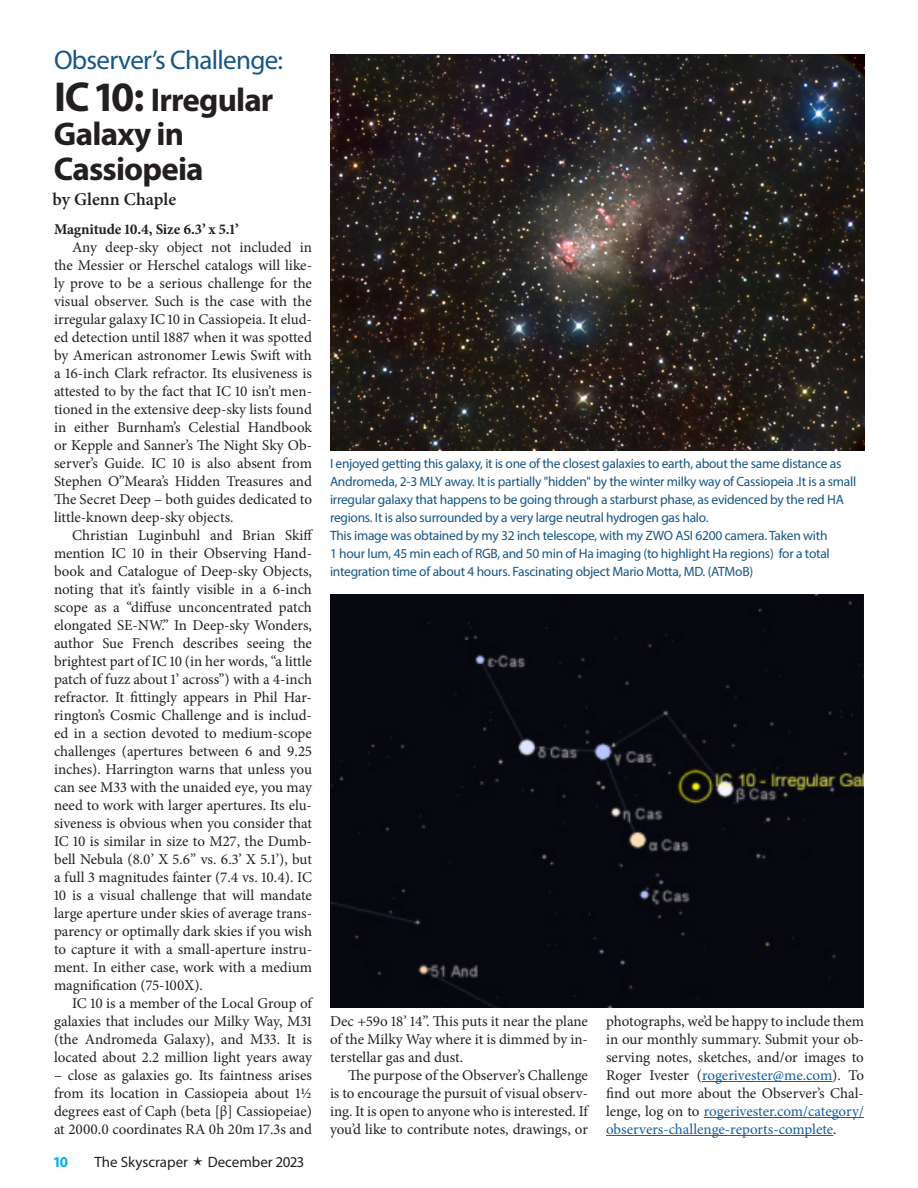
<style>
.page{position:relative;width:918px;height:1188px;background:#fff}
.page>*{position:absolute;margin:0;border:0;box-sizing:border-box;transform-origin:0 0}
.t1{font:700 33px/34.5px "Myriad Pro";letter-spacing:-.025em;color:#231f20}
.t2{font:27px "Myriad Pro";letter-spacing:-.025em;color:#165686}
.t3{font:600 18px "Minion Pro";color:#231f20}
.t4{font:15px/18px "Minion Pro";color:#231f20;text-align:justify}
.t5{font:700 15px "Minion Pro";letter-spacing:-.01em;color:#231f20}
.t6{font:15px "Myriad Pro";color:#231f20}
.t7{font:700 15px "Myriad Pro";color:#00aeef}
.t8{font:13.5px/18px "Myriad Pro";letter-spacing:-.02em;color:#165686}
.s1{font-size:42px}
.s2{color:#175d9e}
</style>
<div class="page">
<hr style="left:702px;top:1081px;width:130px;height:1px;background:#175d9e">
<hr style="left:704px;top:1117px;width:160px;height:1px;background:#175d9e">
<hr style="left:606px;top:1135px;width:227px;height:1px;background:#175d9e">
<img style="left:330px;top:54px;width:534px;height:396px">
<div style="left:330px;top:594px;width:534px;height:414px;background:#080810"></div>
<h2 class="t2" style="left:54px;top:43px;width:231px">Observer’s Challenge:</h2>
<h1 class="t1" style="left:54px;top:82px;width:221px"><span class="s1">IC 10:</span> Irregular<br>Galaxy in<br>Cassiopeia</h1>
<p class="t3" style="left:52px;top:186px;width:125px">by Glenn Chaple</p>
<p class="t5" style="left:54px;top:219px;width:186px">Magnitude 10.4, Size 6.3’ x 5.1’</p>
<p class="t4" style="left:54px;top:238px;width:260px;text-indent:18px">Any deep-sky object not included in the Messier or Herschel catalogs will like&shy;ly prove to be a serious challenge for the visual observer. Such is the case with the irregular galaxy IC 10 in Cassiopeia. It elud&shy;ed detection until 1887 when it was spotted by American astronomer Lewis Swift with a 16-inch Clark refractor. Its elusiveness is attested to by the fact that IC 10 isn’t men&shy;tioned in the extensive deep-sky lists found in either Burnham’s Celestial Handbook or Kepple and Sanner’s The Night Sky Ob&shy;server’s Guide. IC 10 is also absent from Stephen O”Meara’s Hidden Treasures and The Secret Deep – both guides dedicated to little-known deep-sky objects.</p>
<p class="t4" style="left:54px;top:526px;width:261px;text-indent:18px">Christian Luginbuhl and Brian Skiff mention IC 10 in their Observing Hand&shy;book and Catalogue of Deep-sky Objects, noting that it’s faintly visible in a 6-inch scope as a “diffuse unconcentrated patch elongated SE-NW.” In Deep-sky Wonders, author Sue French describes seeing the brightest part of IC 10 (in her words, “a little patch of fuzz about 1’ across”) with a 4-inch refractor. It fittingly appears in Phil Har&shy;rington’s Cosmic Challenge and is includ&shy;ed in a section devoted to medium-scope challenges (apertures between 6 and 9.25 inches). Harrington warns that unless you can see M33 with the unaided eye, you may need to work with larger apertures. Its elu&shy;siveness is obvious when you consider that IC 10 is similar in size to M27, the Dumb&shy;bell Nebula (8.0’ X 5.6” vs. 6.3’ X 5.1’), but a full 3 magnitudes fainter (7.4 vs. 10.4). IC 10 is a visual challenge that will mandate large aperture under skies of average trans&shy;parency or optimally dark skies if you wish to capture it with a small-aperture instru&shy;ment. In either case, work with a medium magnification (75-100X).</p>
<p class="t4" style="left:54px;top:994px;width:260px;text-indent:18px">IC 10 is a member of the Local Group of galaxies that includes our Milky Way, M31 (the Andromeda Galaxy), and M33. It is located about 2.2 million light years away</p>
<p class="t4" style="left:54px;top:1066px;width:260px">– close as galaxies go. Its faintness arises from its location in Cassiopeia about 1½ degrees east of Caph (beta [β] Cassiopeiae) at 2000.0 coordinates RA 0h 20m 17.3s and</p>
<p class="t7" style="left:54px;top:1152px;width:16px">10</p>
<p class="t6" style="left:94px;top:1153px;width:95px">The Skyscraper</p>
<p class="t6" style="left:208px;top:1153px;width:98px">December 2023</p>
<p class="t8" style="left:330px;top:454px;width:528px">I enjoyed getting this galaxy, it is one of the closest galaxies to earth, about the same distance as Andromeda, 2-3 MLY away. It is partially "hidden" by the winter milky way of Cassiopeia .It is a small irregular galaxy that happens to be going through a starburst phase, as evidenced by the red HA regions. It is also surrounded by a very large neutral hydrogen gas halo.<br>This image was obtained by my 32 inch telescope, with my ZWO ASI 6200 camera. Taken with<br>1 hour lum, 45 min each of RGB, and 50 min of Ha imaging (to highlight Ha regions) for a total integration time of about 4 hours. Fascinating object Mario Motta, MD. (ATMoB)</p>
<p class="t4" style="left:330px;top:1012px;width:260px">Dec +59o 18’ 14”. This puts it near the plane of the Milky Way where it is dimmed by in&shy;terstellar gas and dust.</p>
<p class="t4" style="left:330px;top:1066px;width:260px;text-indent:18px">The purpose of the Observer’s Challenge is to encourage the pursuit of visual observ&shy;ing. It is open to anyone who is interested. If you’d like to contribute notes, drawings, or</p>
<p class="t4" style="left:606px;top:1012px;width:260px">photographs, we’d be happy to include them in our monthly summary. Submit your ob&shy;serving notes, sketches, and/or images to Roger Ivester (<span class="s2">rogerivester@me.com</span>). To find out more about the Observer’s Chal&shy;lenge, log on to <span class="s2">rogerivester.com/category/ observers-challenge-reports-complete</span>.</p>
</div>
